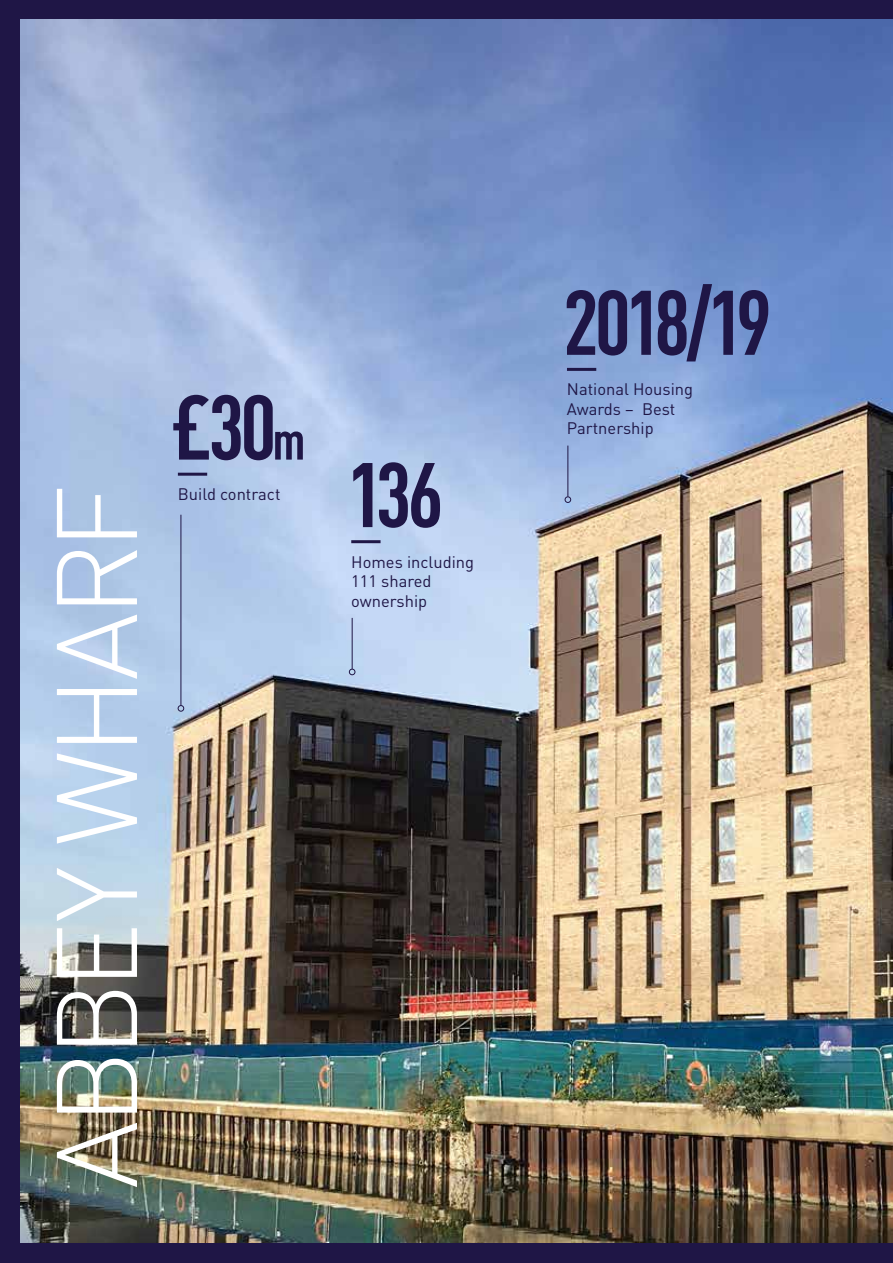
<style>
.page{position:relative;width:893px;height:1263px;background:#1f1646}
.page>*{position:absolute;margin:0;border:0;box-sizing:border-box;transform-origin:0 0}
.t1{font:300 112.5px "DINOT";letter-spacing:-.035em;color:#fff}
.t2{font:700 condensed 90px "DINOT";letter-spacing:-.06em;color:#1f1646}
.t3{font:16.5px/19.5px "DINOT";color:#1f1646}
.s1{font-size:52.5px}
</style>
<div class="page">
<img style="left:20px;top:20px;width:873px;height:1223px">
<hr style="left:178px;top:473px;width:29px;height:3px;background:#1f1646">
<hr style="left:351px;top:540px;width:30px;height:3px;background:#1f1646">
<hr style="left:567px;top:368px;width:29px;height:3px;background:#1f1646">
<hr style="left:181px;top:515px;width:1px;height:190px;background:#1f1646">
<svg style="left:178px;top:705px;width:6px;height:6px"></svg>
<hr style="left:352px;top:618px;width:1px;height:51px;background:#1f1646">
<svg style="left:349px;top:669px;width:6px;height:6px"></svg>
<hr style="left:568px;top:446px;width:1px;height:51px;background:#1f1646">
<svg style="left:565px;top:497px;width:6px;height:6px"></svg>
<h1 class="t1" style="left:27px;top:1189px;width:705px;rotate:-90deg">ABBEY WHARF</h1>
<h2 class="t2" style="left:170px;top:373px;width:136px">£30<span class="s1">m</span></h2>
<p class="t3" style="left:178px;top:484px;width:104px">Build contract</p>
<h2 class="t2" style="left:347px;top:440px;width:98px">136</h2>
<p class="t3" style="left:351px;top:552px;width:124px">Homes including<br>111 shared ownership</p>
<h2 class="t2" style="left:563px;top:268px;width:211px">2018/19</h2>
<p class="t3" style="left:567px;top:379px;width:128px">National Housing<br>Awards – Best<br>Partnership</p>
</div>
